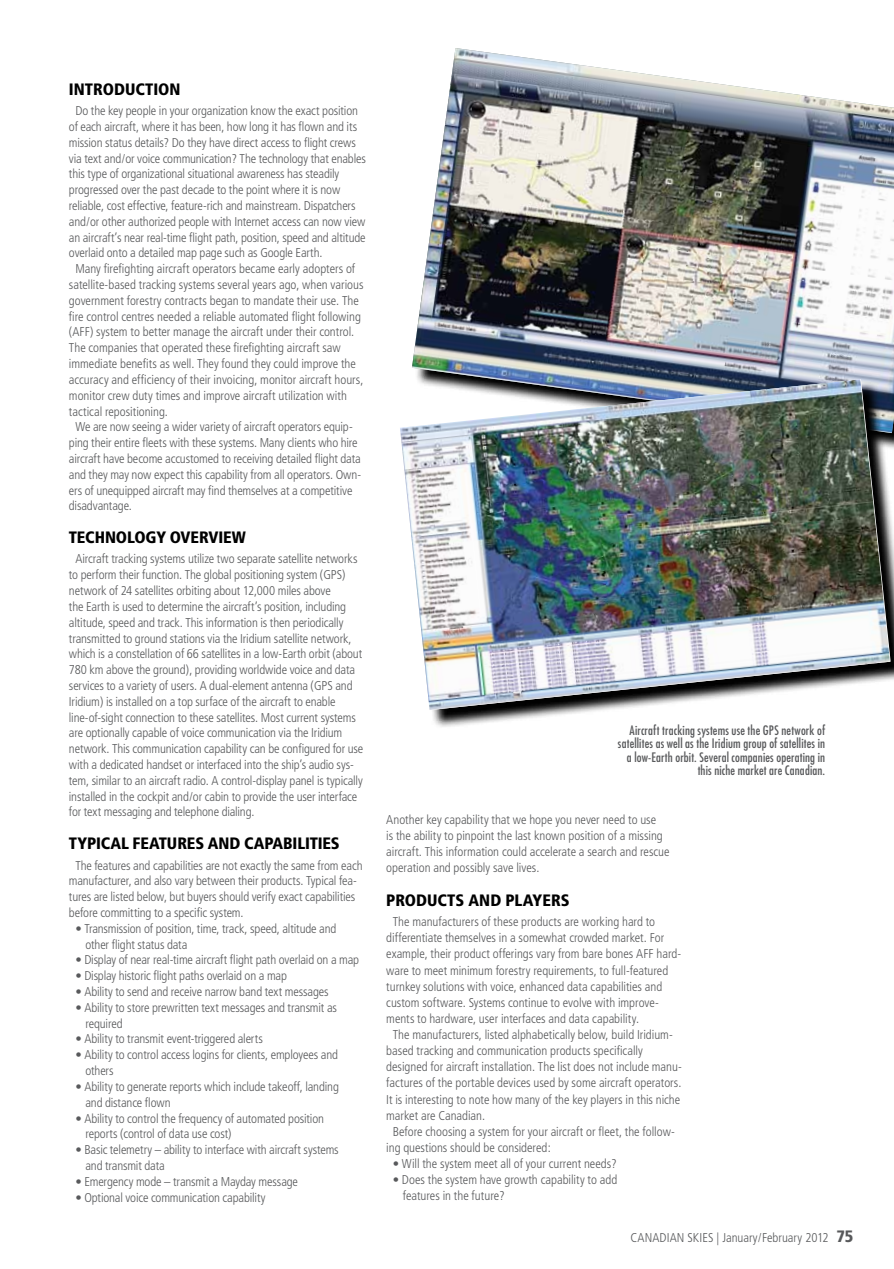
<style>
.page{position:relative;width:894px;height:1269px;background:#fff}
.page>*{position:absolute;margin:0;border:0;box-sizing:border-box;transform-origin:0 0}
.t1{font:900 condensed 16.5px "Frutiger";letter-spacing:-.005em;color:#000}
.t2{font:300 condensed 12.75px/15.8px "Frutiger";letter-spacing:-.01em;color:#58595b}
.t3{font:condensed 12.75px/13.5px "Futura";letter-spacing:.01em;color:#58595b;text-align:right}
.s1{font-weight:900;font-size:16.5px}
</style>
<div class="page">
<img style="left:412px;top:48px;width:482px;height:334px">
<svg style="left:432px;top:382px;width:462px;height:345px"></svg>
<img style="left:400px;top:379px;width:490px;height:331px">
<p class="t1" style="left:69px;top:79px;width:113px">INTRODUCTION</p>
<p class="t2" style="left:75px;top:103px;width:284px">Do the key people in your organization know the exact position</p>
<p class="t2" style="left:69px;top:119px;width:290px">of each aircraft, where it has been, how long it has flown and its</p>
<p class="t2" style="left:69px;top:135px;width:288px">mission status details? Do they have direct access to flight crews</p>
<p class="t2" style="left:69px;top:150px;width:298px">via text and/or voice communication? The technology that enables</p>
<p class="t2" style="left:69px;top:166px;width:272px">this type of organizational situational awareness has steadily</p>
<p class="t2" style="left:69px;top:182px;width:273px">progressed over the past decade to the point where it is now</p>
<p class="t2" style="left:69px;top:198px;width:288px">reliable, cost effective, feature-rich and mainstream. Dispatchers</p>
<p class="t2" style="left:69px;top:214px;width:298px">and/or other authorized people with Internet access can now view</p>
<p class="t2" style="left:69px;top:230px;width:298px">an aircraft’s near real-time flight path, position, speed and altitude</p>
<p class="t2" style="left:69px;top:245px;width:255px">overlaid onto a detailed map page such as Google Earth.</p>
<p class="t2" style="left:75px;top:261px;width:281px">Many firefighting aircraft operators became early adopters of</p>
<p class="t2" style="left:69px;top:277px;width:296px">satellite-based tracking systems several years ago, when various</p>
<p class="t2" style="left:69px;top:293px;width:291px">government forestry contracts began to mandate their use. The</p>
<p class="t2" style="left:69px;top:309px;width:293px">fire control centres needed a reliable automated flight following</p>
<p class="t2" style="left:69px;top:324px;width:287px">(AFF) system to better manage the aircraft under their control.</p>
<p class="t2" style="left:69px;top:340px;width:273px">The companies that operated these firefighting aircraft saw</p>
<p class="t2" style="left:69px;top:356px;width:288px">immediate benefits as well. They found they could improve the</p>
<p class="t2" style="left:69px;top:372px;width:296px">accuracy and efficiency of their invoicing, monitor aircraft hours,</p>
<p class="t2" style="left:69px;top:388px;width:280px">monitor crew duty times and improve aircraft utilization with</p>
<p class="t2" style="left:69px;top:403px;width:101px">tactical repositioning.</p>
<p class="t2" style="left:75px;top:419px;width:279px">We are now seeing a wider variety of aircraft operators equip-</p>
<p class="t2" style="left:69px;top:435px;width:290px">ping their entire fleets with these systems. Many clients who hire</p>
<p class="t2" style="left:69px;top:451px;width:293px">aircraft have become accustomed to receiving detailed flight data</p>
<p class="t2" style="left:69px;top:467px;width:294px">and they may now expect this capability from all operators. Own-</p>
<p class="t2" style="left:69px;top:482px;width:285px">ers of unequipped aircraft may find themselves at a competitive</p>
<p class="t2" style="left:69px;top:498px;width:64px">disadvantage.</p>
<p class="t1" style="left:69px;top:528px;width:178px">TECHNOLOGY OVERVIEW</p>
<p class="t2" style="left:69px;top:551px;width:296px;text-indent:6px">Aircraft tracking systems utilize two separate satellite networks to perform their function. The global positioning system (GPS) network of 24 satellites orbiting about 12,000 miles above<br>the Earth is used to determine the aircraft’s position, including altitude, speed and track. This information is then periodically transmitted to ground stations via the Iridium satellite network, which is a constellation of 66 satellites in a low-Earth orbit (about 780 km above the ground), providing worldwide voice and data services to a variety of users. A dual-element antenna (GPS and Iridium) is installed on a top surface of the aircraft to enable line-of-sight connection to these satellites. Most current systems are optionally capable of voice communication via the Iridium network. This communication capability can be configured for use with a dedicated handset or interfaced into the ship’s audio sys&shy;tem, similar to an aircraft radio. A control-display panel is typically installed in the cockpit and/or cabin to provide the user interface for text messaging and telephone dialing.</p>
<p class="t1" style="left:69px;top:834px;width:272px">TYPICAL FEATURES AND CAPABILITIES</p>
<p class="t2" style="left:69px;top:857px;width:295px;text-indent:6px">The features and capabilities are not exactly the same from each manufacturer, and also vary between their products. Typical fea&shy;tures are listed below, but buyers should verify exact capabilities before committing to a specific system.</p>
<p class="t2" style="left:85px;top:921px;width:252px;text-indent:-10px">• Transmission of position, time, track, speed, altitude and other flight status data</p>
<p class="t2" style="left:75px;top:952px;width:285px">• Display of near real-time aircraft flight path overlaid on a map</p>
<p class="t2" style="left:75px;top:968px;width:213px">• Display historic flight paths overlaid on a map</p>
<p class="t2" style="left:75px;top:984px;width:255px">• Ability to send and receive narrow band text messages</p>
<p class="t2" style="left:85px;top:1000px;width:253px;text-indent:-10px">• Ability to store prewritten text messages and transmit as required</p>
<p class="t2" style="left:75px;top:1031px;width:189px">• Ability to transmit event-triggered alerts</p>
<p class="t2" style="left:85px;top:1047px;width:254px;text-indent:-10px">• Ability to control access logins for clients, employees and others</p>
<p class="t2" style="left:85px;top:1079px;width:255px;text-indent:-10px">• Ability to generate reports which include takeoff, landing and distance flown</p>
<p class="t2" style="left:85px;top:1110px;width:240px;text-indent:-10px">• Ability to control the frequency of automated position reports (control of data use cost)</p>
<p class="t2" style="left:85px;top:1142px;width:255px;text-indent:-10px">• Basic telemetry – ability to interface with aircraft systems and transmit data</p>
<p class="t2" style="left:75px;top:1174px;width:224px">• Emergency mode – transmit a Mayday message</p>
<p class="t2" style="left:75px;top:1189px;width:192px">• Optional voice communication capability</p>
<p class="t3" style="left:618px;top:723px;width:209px">Aircraft tracking systems use the GPS network of satellites as well as the Iridium group of satellites in a low-Earth orbit. Several companies operating in this niche market are Canadian.</p>
<p class="t2" style="left:386px;top:812px;width:285px">Another key capability that we hope you never need to use<br>is the ability to pinpoint the last known position of a missing aircraft. This information could accelerate a search and rescue operation and possibly save lives.</p>
<p class="t1" style="left:386px;top:890px;width:185px">PRODUCTS AND PLAYERS</p>
<p class="t2" style="left:393px;top:914px;width:264px">The manufacturers of these products are working hard to</p>
<p class="t2" style="left:386px;top:930px;width:280px">differentiate themselves in a somewhat crowded market. For</p>
<p class="t2" style="left:386px;top:946px;width:296px">example, their product offerings vary from bare bones AFF hard-</p>
<p class="t2" style="left:386px;top:962px;width:283px">ware to meet minimum forestry requirements, to full-featured</p>
<p class="t2" style="left:386px;top:979px;width:277px">turnkey solutions with voice, enhanced data capabilities and</p>
<p class="t2" style="left:386px;top:995px;width:274px">custom software. Systems continue to evolve with improve-</p>
<p class="t2" style="left:386px;top:1011px;width:254px">ments to hardware, user interfaces and data capability.</p>
<p class="t2" style="left:393px;top:1027px;width:281px">The manufacturers, listed alphabetically below, build Iridium-</p>
<p class="t2" style="left:386px;top:1043px;width:258px">based tracking and communication products specifically</p>
<p class="t2" style="left:386px;top:1059px;width:297px">designed for aircraft installation. The list does not include manu-</p>
<p class="t2" style="left:386px;top:1075px;width:297px">factures of the portable devices used by some aircraft operators.</p>
<p class="t2" style="left:386px;top:1091px;width:295px">It is interesting to note how many of the key players in this niche</p>
<p class="t2" style="left:386px;top:1108px;width:100px">market are Canadian.</p>
<p class="t2" style="left:393px;top:1124px;width:283px">Before choosing a system for your aircraft or fleet, the follow-</p>
<p class="t2" style="left:386px;top:1140px;width:166px">ing questions should be considered:</p>
<p class="t2" style="left:393px;top:1156px;width:225px">• Will the system meet all of your current needs?</p>
<p class="t2" style="left:403px;top:1172px;width:216px;text-indent:-10px">• Does the system have growth capability to add features in the future?</p>
<p class="t2" style="left:630px;top:1230px;width:224px">CANADIAN SKIES | January/February 2012 <span class="s1">75</span></p>
</div>
